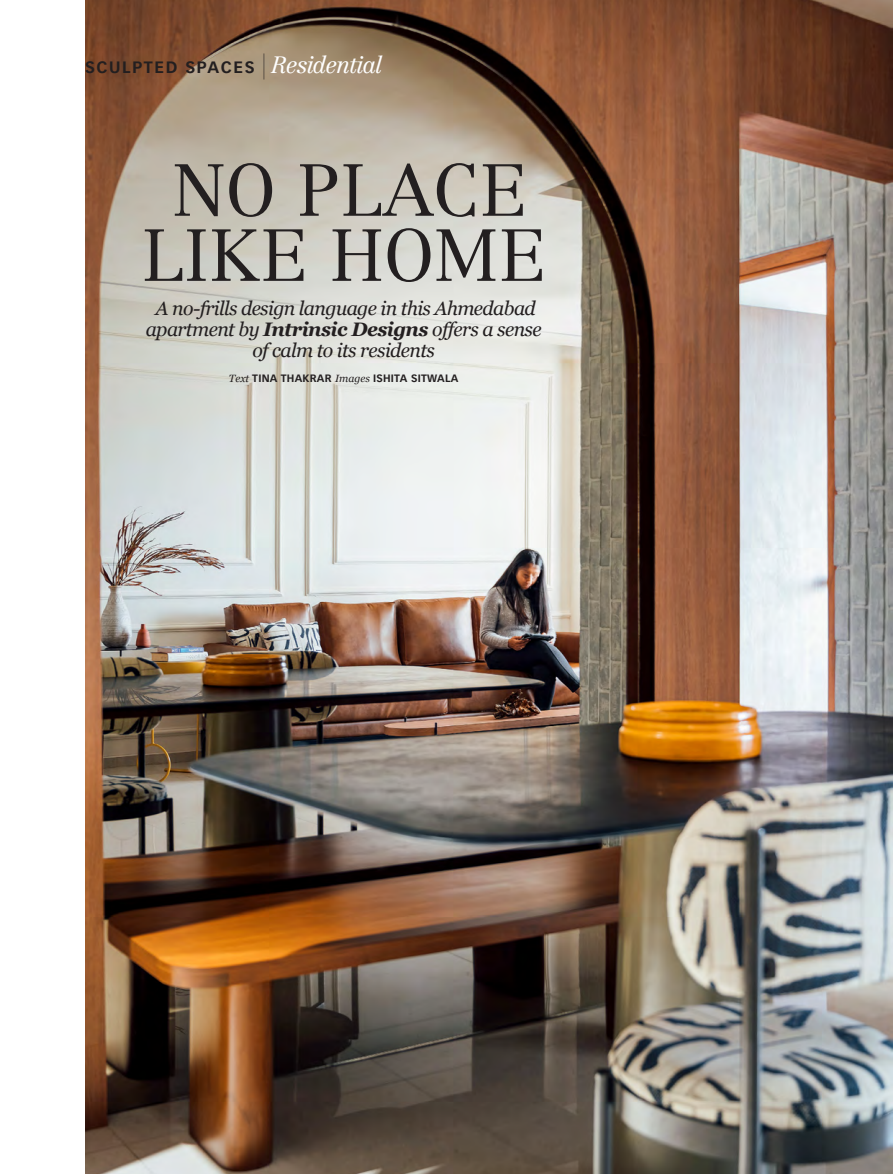
<style>
.page{position:relative;width:893px;height:1174px;background:#fff}
.page>*{position:absolute;margin:0;border:0;box-sizing:border-box;transform-origin:0 0}
.t1{font:300 72.3px/65.1px "Centennial LT Std";color:#231f20;text-align:center}
.t2{font:italic 19.5px/21px "Georgia";letter-spacing:-.03em;color:#231f20;text-align:center}
.t3{font:700 16.2px "Vectora LT Std";letter-spacing:.1em;color:#231f20}
.t4{font:700 10.5px "Vectora LT Std";letter-spacing:.025em;color:#231f20}
.s1{font-family:"Didot LT Std Headline";font-weight:400;font-size:25.95px}
.s2{font-family:"Centennial LT Std";font-weight:300;font-style:italic;font-size:23.25px;color:#fff}
.s3{font-weight:700}
.s4{font-family:"Georgia";font-weight:400;font-style:italic}
</style>
<div class="page">
<img style="left:85px;top:0;width:808px;height:1174px">
<p class="t3" style="left:85px;top:57px;width:299px">SCULPTED SPACES <span class="s1">|</span> <span class="s2">Residential</span></p>
<h1 class="t1" style="left:141px;top:158px;width:407px">NO PLACE<br>LIKE HOME</h1>
<p class="t2" style="left:146px;top:297px;width:397px">A no-frills design language in this Ahmedabad apartment by <span class="s3">Intrinsic Designs</span> offers a sense of calm to its residents</p>
<p class="t4" style="left:229px;top:372px;width:231px"><span class="s4">Text</span> TINA THAKRAR <span class="s4">Images</span> ISHITA SITWALA</p>
</div>
